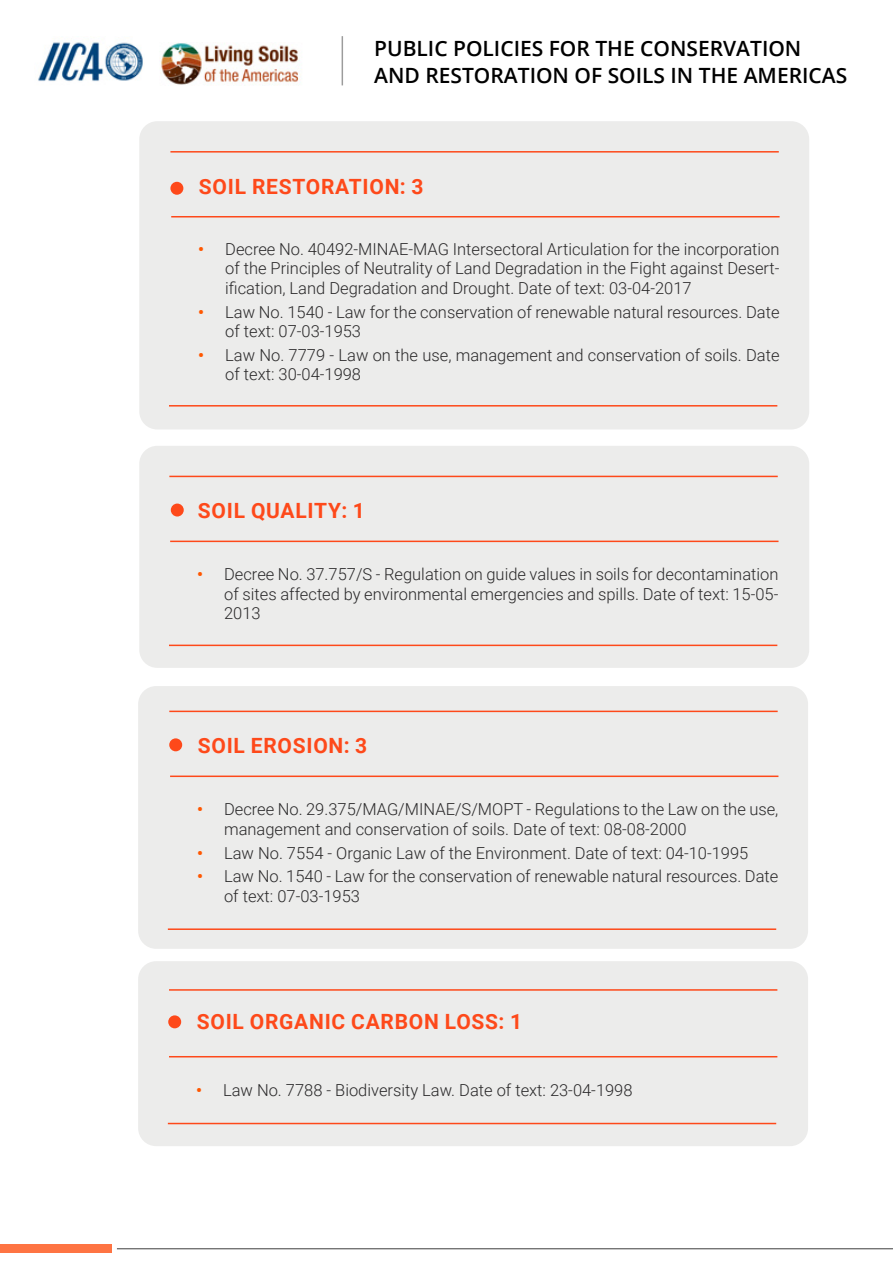
<style>
.page{position:relative;width:893px;height:1263px;background:#fff}
.page>*{position:absolute;margin:0;border:0;box-sizing:border-box;transform-origin:0 0}
.t1{font:600 21px/27px "Open Sans";color:#000}
.t2{font:700 21px "Roboto";letter-spacing:.035em;color:#fe491a}
.t3{font:300 16.5px/19.5px "Roboto";color:#292829}
.s1{font-weight:700;color:#ff5700}
</style>
<div class="page">
<hr style="left:117px;top:1248px;width:776px;height:1px;background:#3e3e3e">
<div style="left:0;top:1244px;width:112px;height:8px;background:#fe7443"></div>
<img style="left:160px;top:43px;width:142px;height:42px">
<img style="left:38px;top:42px;width:105px;height:39px">
<hr style="left:342px;top:36px;width:1px;height:49px;background:#000">
<div style="left:139px;top:121px;width:670px;height:308px;background:#ececeb;border-radius:18px"></div>
<hr style="left:171px;top:216px;width:609px;height:1px;background:#fe491a">
<hr style="left:170px;top:151px;width:609px;height:2px;background:#fe491a">
<hr style="left:169px;top:405px;width:608px;height:2px;background:#fe491a">
<div style="left:170px;top:182px;width:13px;height:13px;background:#fe491a;border-radius:50%"></div>
<div style="left:139px;top:446px;width:670px;height:222px;background:#ececeb;border-radius:18px"></div>
<hr style="left:170px;top:541px;width:608px;height:1px;background:#fe491a">
<hr style="left:169px;top:476px;width:609px;height:1px;background:#fe491a">
<hr style="left:169px;top:645px;width:608px;height:1px;background:#fe491a">
<div style="left:171px;top:504px;width:13px;height:12px;background:#fe491a;border-radius:50%"></div>
<div style="left:138px;top:686px;width:670px;height:263px;background:#ececeb;border-radius:18px"></div>
<hr style="left:170px;top:775px;width:608px;height:2px;background:#fe491a">
<hr style="left:169px;top:711px;width:609px;height:1px;background:#fe491a">
<hr style="left:168px;top:928px;width:608px;height:2px;background:#fe491a">
<div style="left:169px;top:738px;width:13px;height:13px;background:#fe491a;border-radius:50%"></div>
<div style="left:138px;top:961px;width:670px;height:185px;background:#ececeb;border-radius:18px"></div>
<hr style="left:169px;top:1056px;width:608px;height:1px;background:#fe491a">
<hr style="left:169px;top:989px;width:608px;height:2px;background:#fe491a">
<hr style="left:168px;top:1123px;width:608px;height:1px;background:#fe491a">
<div style="left:168px;top:1015px;width:13px;height:13px;background:#fe491a;border-radius:50%"></div>
<p class="t1" style="left:374px;top:35px;width:475px">PUBLIC POLICIES FOR THE CONSERVATION<br>AND RESTORATION OF SOILS IN THE AMERICAS</p>
<p class="t2" style="left:199px;top:172px;width:226px">SOIL RESTORATION: 3</p>
<p class="t3" style="left:225px;top:239px;width:556px;text-align:justify;text-indent:-27px"><span class="s1">•</span> Decree No. 40492-MINAE-MAG Intersectoral Articulation for the incorporation of the Principles of Neutrality of Land Degradation in the Fight against Desert&shy;ification, Land Degradation and Drought. Date of text: 03-04-2017</p>
<p class="t3" style="left:225px;top:301px;width:556px;text-indent:-27px"><span class="s1">•</span> Law No. 1540 - Law for the conservation of renewable natural resources. Date of text: 07-03-1953</p>
<p class="t3" style="left:225px;top:345px;width:556px;text-indent:-27px"><span class="s1">•</span> Law No. 7779 - Law on the use, management and conservation of soils. Date of text: 30-04-1998</p>
<p class="t2" style="left:198px;top:496px;width:169px">SOIL QUALITY: 1</p>
<p class="t3" style="left:224px;top:564px;width:556px;text-align:justify;text-indent:-27px"><span class="s1">•</span> Decree No. 37.757/S - Regulation on guide values in soils for decontamination of sites affected by environmental emergencies and spills. Date of text: 15-05- 2013</p>
<p class="t2" style="left:198px;top:731px;width:171px">SOIL EROSION: 3</p>
<p class="t3" style="left:224px;top:799px;width:556px;text-indent:-27px"><span class="s1">•</span> Decree No. 29.375/MAG/MINAE/S/MOPT - Regulations to the Law on the use, management and conservation of soils. Date of text: 08-08-2000</p>
<p class="t3" style="left:197px;top:842px;width:553px"><span class="s1">•</span> Law No. 7554 - Organic Law of the Environment. Date of text: 04-10-1995</p>
<p class="t3" style="left:224px;top:866px;width:556px;text-indent:-27px"><span class="s1">•</span> Law No. 1540 - Law for the conservation of renewable natural resources. Date of text: 07-03-1953</p>
<p class="t2" style="left:197px;top:1007px;width:327px">SOIL ORGANIC CARBON LOSS: 1</p>
<p class="t3" style="left:196px;top:1079px;width:438px"><span class="s1">•</span> Law No. 7788 - Biodiversity Law. Date of text: 23-04-1998</p>
</div>
